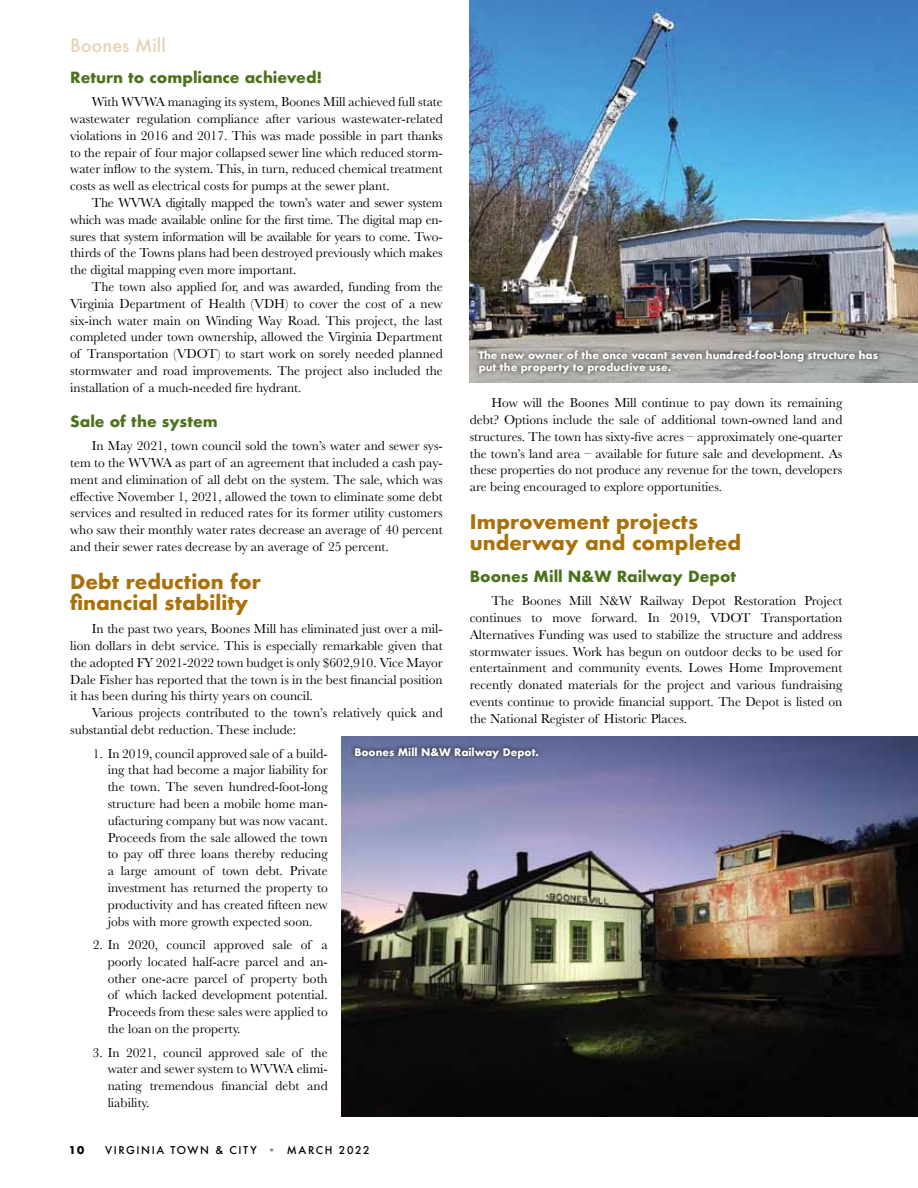
<style>
.page{position:relative;width:918px;height:1188px;background:#fff}
.page>*{position:absolute;margin:0;border:0;box-sizing:border-box;transform-origin:0 0}
.t1{font:700 19.5px/21px "Futura";color:#aa710a}
.t2{font:500 18px "Futura";color:#e6d4b6}
.t3{font:700 15px "Futura";color:#4b721d}
.t4{font:13.5px/16.8px "Baskerville";color:#000;text-align:justify}
.t5{font:500 10.5px "Futura";letter-spacing:.15em;color:#000}
.t6{font:700 10.5px "Futura";color:#000}
.t7{font:700 10.2px/12px "Futura";color:#fff}
.s1{color:#9a8b7d}
</style>
<div class="page">
<img style="left:470px;top:0;width:448px;height:383px">
<img style="left:341px;top:737px;width:577px;height:379px">
<div style="left:350px;top:742px;width:193px;height:21px;background:#000;opacity:.75"></div>
<div style="left:474px;top:346px;width:408px;height:33px;background:#000;opacity:.75"></div>
<h2 class="t2" style="left:70px;top:33px;width:97px">BOONES MILL</h2>
<p class="t3" style="left:70px;top:66px;width:254px">Return to compliance achieved!</p>
<p class="t4" style="left:70px;top:94px;width:374px;text-indent:22px">With WVWA managing its system, Boones Mill achieved full state wastewater regulation compliance after various wastewater-related violations in 2016 and 2017. This was made possible in part thanks to the repair of four major collapsed sewer line which reduced storm&shy;water inflow to the system. This, in turn, reduced chemical treatment costs as well as electrical costs for pumps at the sewer plant.</p>
<p class="t4" style="left:70px;top:194px;width:374px;text-indent:22px">The WVWA digitally mapped the town’s water and sewer system which was made available online for the first time. The digital map en&shy;sures that system information will be available for years to come. Two&shy;thirds of the Towns plans had been destroyed previously which makes the digital mapping even more important.</p>
<p class="t4" style="left:70px;top:278px;width:374px;text-indent:22px">The town also applied for, and was awarded, funding from the Virginia Department of Health (VDH) to cover the cost of a new six-inch water main on Winding Way Road. This project, the last completed under town ownership, allowed the Virginia Department of Transportation (VDOT) to start work on sorely needed planned stormwater and road improvements. The project also included the installation of a much-needed fire hydrant.</p>
<p class="t3" style="left:70px;top:410px;width:149px">Sale of the system</p>
<p class="t4" style="left:70px;top:438px;width:374px;text-indent:22px">In May 2021, town council sold the town’s water and sewer sys&shy;tem to the WVWA as part of an agreement that included a cash pay&shy;ment and elimination of all debt on the system. The sale, which was effective November 1, 2021, allowed the town to eliminate some debt services and resulted in reduced rates for its former utility customers who saw their monthly water rates decrease an average of 40 percent and their sewer rates decrease by an average of 25 percent.</p>
<h1 class="t1" style="left:70px;top:571px;width:192px">Debt reduction for financial stability</h1>
<p class="t4" style="left:70px;top:621px;width:374px;text-indent:22px">In the past two years, Boones Mill has eliminated just over a mil&shy;lion dollars in debt service. This is especially remarkable given that the adopted FY 2021-2022 town budget is only $602,910. Vice Mayor Dale Fisher has reported that the town is in the best financial position it has been during his thirty years on council.</p>
<p class="t4" style="left:70px;top:705px;width:374px;text-indent:22px">Various projects contributed to the town’s relatively quick and substantial debt reduction. These include:</p>
<p class="t4" style="left:108px;top:745px;width:222px;text-indent:-15px">1. In 2019, council approved sale of a build&shy;ing that had become a major liability for the town. The seven hundred-foot-long structure had been a mobile home man&shy;ufacturing company but was now vacant.<br>Proceeds from the sale allowed the town to pay off three loans thereby reducing a large amount of town debt. Private investment has returned the property to productivity and has created fifteen new jobs with more growth expected soon.</p>
<p class="t4" style="left:108px;top:937px;width:222px;text-indent:-15px">2. In 2020, council approved sale of a poorly located half-acre parcel and an&shy;other one-acre parcel of property both of which lacked development potential.<br>Proceeds from these sales were applied to the loan on the property.</p>
<p class="t4" style="left:108px;top:1044px;width:222px;text-indent:-15px">3. In 2021, council approved sale of the water and sewer system to WVWA elimi&shy;nating tremendous financial debt and liability.</p>
<p class="t7" style="left:479px;top:350px;width:401px">The new owner of the once vacant seven hundred-foot-long structure has put the property to productive use.</p>
<p class="t4" style="left:470px;top:395px;width:374px;text-indent:22px">How will the Boones Mill continue to pay down its remaining debt? Options include the sale of additional town-owned land and structures. The town has sixty-five acres – approximately one-quarter the town’s land area – available for future sale and development. As these properties do not produce any revenue for the town, developers are being encouraged to explore opportunities.</p>
<h1 class="t1" style="left:470px;top:511px;width:273px">Improvement projects underway and completed</h1>
<p class="t3" style="left:470px;top:565px;width:268px">Boones Mill N &amp;W Railway Depot</p>
<p class="t4" style="left:470px;top:593px;width:374px;text-indent:22px">The Boones Mill N&amp;W Railway Depot Restoration Project continues to move forward. In 2019, VDOT Transportation Alternatives Funding was used to stabilize the structure and address stormwater issues. Work has begun on outdoor decks to be used for entertainment and community events. Lowes Home Improvement recently donated materials for the project and various fundraising events continue to provide financial support. The Depot is listed on the National Register of Historic Places.</p>
<p class="t7" style="left:354px;top:746px;width:186px">Boones Mill N &amp;W Railway Depot.</p>
<p class="t6" style="left:69px;top:1143px;width:17px">10</p>
<p class="t5" style="left:105px;top:1143px;width:29px">VI RGINI</p>
<p class="t5" style="left:156px;top:1143px;width:32px">A TOWN</p>
<p class="t5" style="left:216px;top:1143px;width:22px">&amp; CITY</p>
<p class="t5" style="left:268px;top:1143px;width:103px"><span class="s1">•</span> MARCH 2022</p>
</div>
